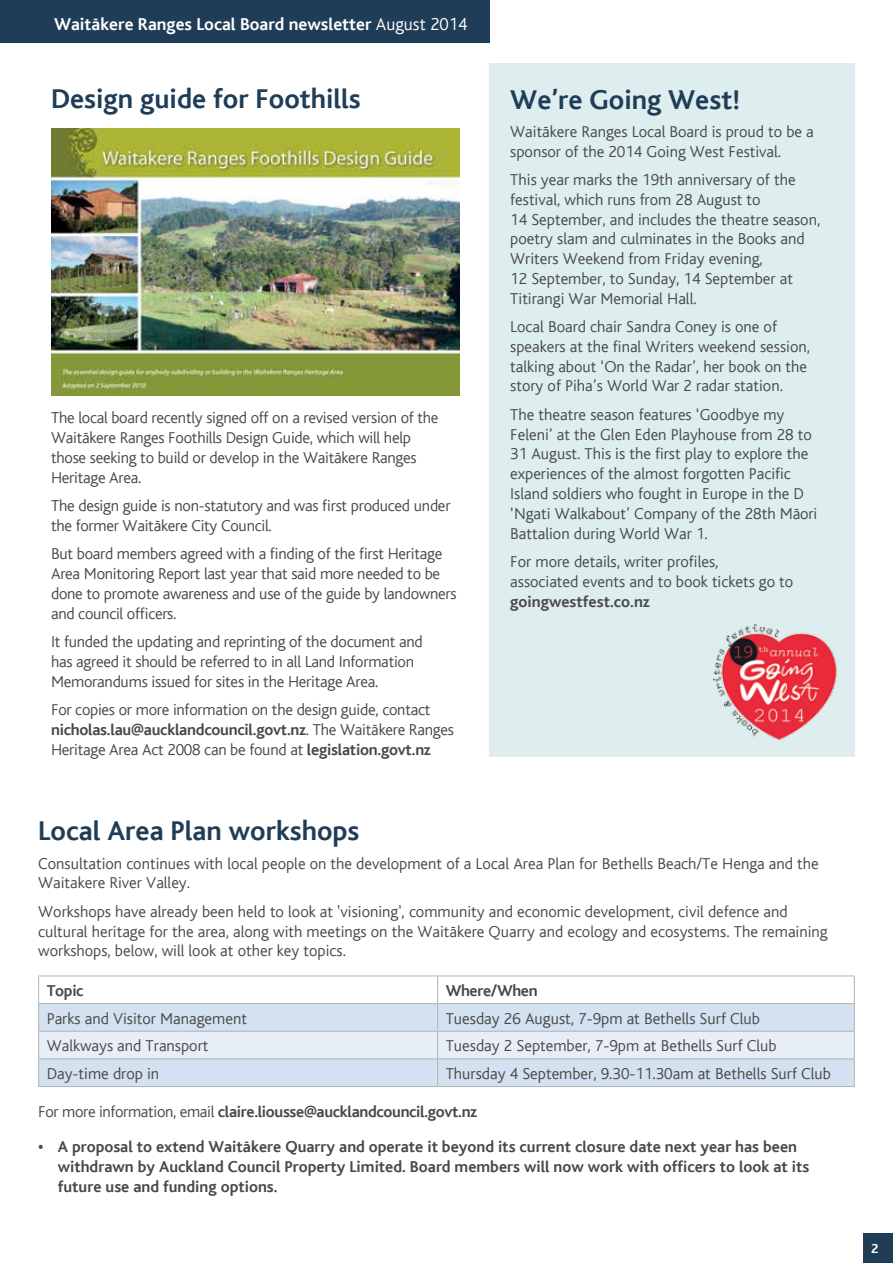
<style>
.page{position:relative;width:893px;height:1263px;background:#fff}
.page>*{position:absolute;margin:0;border:0;box-sizing:border-box;transform-origin:0 0}
.t1{font:700 28.5px "AC Bliss";color:#203d58}
.t2{font:700 18px "AC Bliss";color:#fff}
.t3{font:300 16.5px/19.8px "AC Bliss";color:#48484a}
.t4{font:700 16.5px/19.8px "AC Bliss";color:#48484a}
.t5{font:700 16.5px "AC Bliss";letter-spacing:-.02em;color:#48484a}
.t6{font:700 13.5px "AC Bliss";color:#fff}
.s1{font-weight:300}
.s2{font-weight:700}
</style>
<div class="page">
<div style="left:863px;top:1233px;width:30px;height:30px;background:#203d58"></div>
<img style="left:51px;top:129px;width:408px;height:266px">
<div style="left:489px;top:64px;width:365px;height:693px;background:#deeded"></div>
<div style="left:0;top:0;width:489px;height:43px;background:#203d58"></div>
<hr style="left:38px;top:975px;width:400px;height:1px;background:#b1b4b6">
<hr style="left:438px;top:975px;width:417px;height:1px;background:#b1b4b6">
<hr style="left:38px;top:1086px;width:400px;height:1px;background:#b1b4b6">
<hr style="left:438px;top:1086px;width:417px;height:1px;background:#b1b4b6">
<svg style="left:38px;top:976px;width:817px;height:110px"></svg>
<img style="left:714px;top:624px;width:123px;height:116px">
<p class="t2" style="left:54px;top:15px;width:415px">Waitākere Ranges Local Board newsletter <span class="s1">August 2014</span></p>
<h1 class="t1" style="left:51px;top:84px;width:311px">Design guide for Foothills</h1>
<p class="t3" style="left:51px;top:408px;width:389px">The local board recently signed off on a revised version of the Waitākere Ranges Foothills Design Guide, which will help those seeking to build or develop in the Waitākere Ranges Heritage Area.</p>
<p class="t3" style="left:51px;top:496px;width:401px">The design guide is non-statutory and was first produced under the former Waitākere City Council.</p>
<p class="t3" style="left:51px;top:544px;width:407px">But board members agreed with a finding of the first Heritage Area Monitoring Report last year that said more needed to be done to promote awareness and use of the guide by landowners and council officers.</p>
<p class="t3" style="left:51px;top:632px;width:373px">It funded the updating and reprinting of the document and has agreed it should be referred to in all Land Information<br>Memorandums issued for sites in the Heritage Area.</p>
<p class="t3" style="left:51px;top:700px;width:404px">For copies or more information on the design guide, contact <span class="s2">nicholas.lau@aucklandcouncil.govt.nz</span>. The Waitākere Ranges<br>Heritage Area Act 2008 can be found at <span class="s2">legislation.govt.nz</span></p>
<h1 class="t1" style="left:510px;top:84px;width:231px">We’re Going West!</h1>
<p class="t3" style="left:510px;top:122px;width:305px">Waitākere Ranges Local Board is proud to be a sponsor of the 2014 Going West Festival.</p>
<p class="t3" style="left:510px;top:170px;width:311px">This year marks the 19th anniversary of the festival, which runs from 28 August to<br>14 September, and includes the theatre season, poetry slam and culminates in the Books and Writers Weekend from Friday evening,<br>12 September, to Sunday, 14 September at Titirangi War Memorial Hall.</p>
<p class="t3" style="left:510px;top:317px;width:301px">Local Board chair Sandra Coney is one of speakers at the final Writers weekend session, talking about ‘On the Radar’, her book on the story of Piha’s World War 2 radar station.</p>
<p class="t3" style="left:510px;top:405px;width:309px">The theatre season features ‘Goodbye my Feleni’ at the Glen Eden Playhouse from 28 to 31 August. This is the first play to explore the experiences of the almost forgotten Pacific Island soldiers who fought in Europe in the D ‘Ngati Walkabout’ Company of the 28th Māori Battalion during World War 1.</p>
<p class="t3" style="left:510px;top:552px;width:285px">For more details, writer profiles,<br>associated events and to book tickets go to</p>
<p class="t4" style="left:510px;top:591px;width:141px">goingwestfest.co.nz</p>
<h1 class="t1" style="left:38px;top:816px;width:323px">Local Area Plan workshops</h1>
<p class="t3" style="left:38px;top:854px;width:782px">Consultation continues with local people on the development of a Local Area Plan for Bethells Beach/Te Henga and the<br>Waitakere River Valley.</p>
<p class="t3" style="left:38px;top:902px;width:791px">Workshops have already been held to look at 'visioning', community and economic development, civil defence and cultural heritage for the area, along with meetings on the Waitākere Quarry and ecology and ecosystems. The remaining workshops, below, will look at other key topics.</p>
<p class="t4" style="left:47px;top:981px;width:38px">Topic</p>
<p class="t5" style="left:446px;top:982px;width:93px">Where/When</p>
<p class="t3" style="left:47px;top:1009px;width:202px">Parks and Visitor Management</p>
<p class="t3" style="left:446px;top:1009px;width:316px">Tuesday 26 August, 7-9pm at Bethells Surf Club</p>
<p class="t3" style="left:47px;top:1036px;width:163px">Walkways and Transport</p>
<p class="t3" style="left:446px;top:1036px;width:332px">Tuesday 2 September, 7-9pm at Bethells Surf Club</p>
<p class="t3" style="left:47px;top:1064px;width:114px">Day-time drop in</p>
<p class="t3" style="left:446px;top:1064px;width:387px">Thursday 4 September, 9.30-11.30am at Bethells Surf Club</p>
<p class="t5" style="left:38px;top:1103px;width:440px"><span class="s1">For more information, email</span> claire.liousse@aucklandcouncil.govt.nz</p>
<p class="t4" style="left:58px;top:1137px;width:753px;text-indent:-20px">• A proposal to extend Waitākere Quarry and operate it beyond its current closure date next year has been withdrawn by Auckland Council Property Limited. Board members will now work with officers to look at its future use and funding options.</p>
<p class="t6" style="left:871px;top:1241px;width:9px">2</p>
</div>
